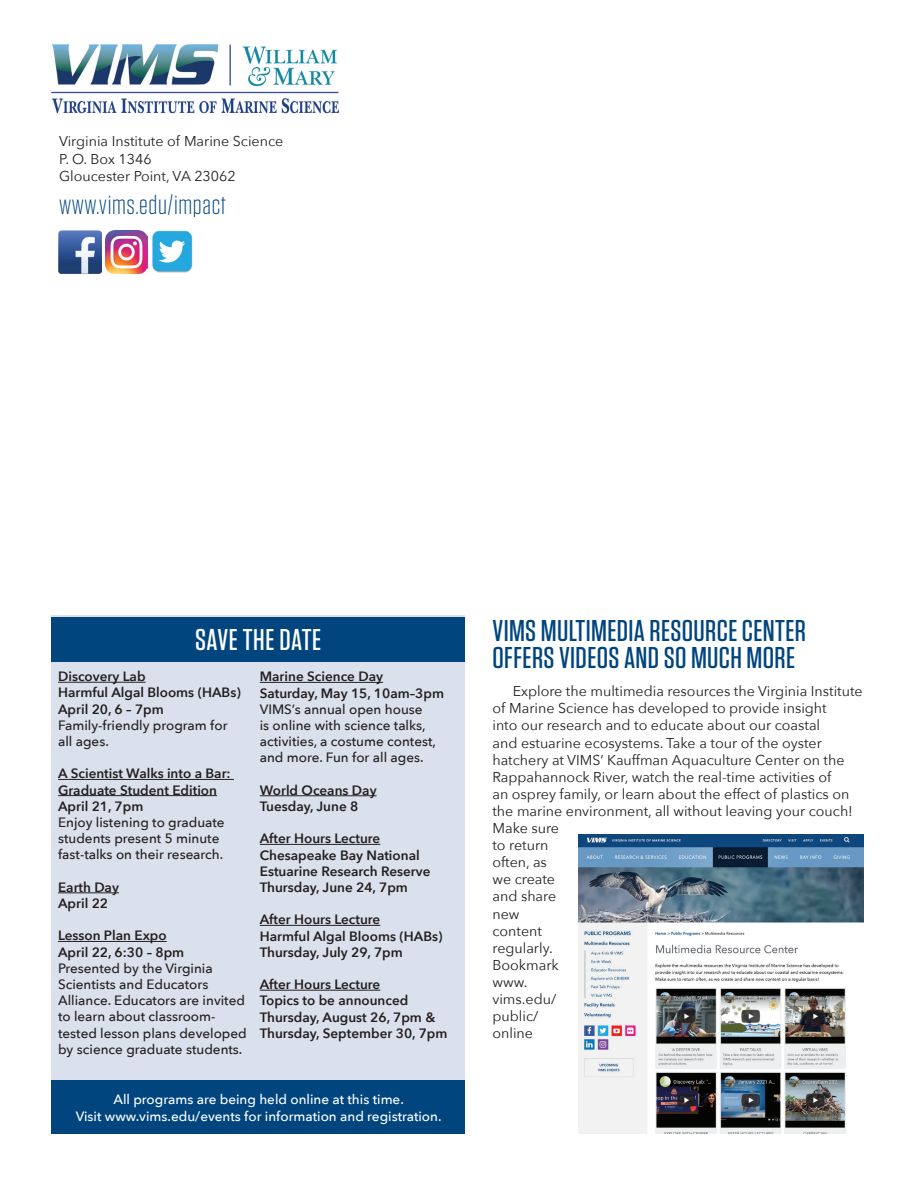
<style>
.page{position:relative;width:918px;height:1188px;background:#fff}
.page>*{position:absolute;margin:0;border:0;box-sizing:border-box;transform-origin:0 0}
.t1{font:500 30px/27px "Tungsten";letter-spacing:.01em;color:#01457f;scale:1.05 1}
.t2{font:500 30px "Tungsten";letter-spacing:.015em;color:#fff;scale:1.05 1}
.t3{font:300 27px "Tungsten";letter-spacing:.025em;color:#01457f}
.t4{font:14.25px/17.1px "Avenir Next";color:#231f20}
.t5{font:600 13.5px/16.2px "Avenir Next";color:#231f20}
.t6{font:500 13.5px/16.2px "Avenir Next";color:#231f20}
.t7{font:500 13.5px/16.2px "Avenir Next";color:#fff;text-align:center}
</style>
<div class="page">
<div style="left:51px;top:616px;width:414px;height:481px;background:#dbe1ec"></div>
<div style="left:51px;top:617px;width:414px;height:45px;background:#01457f"></div>
<hr style="left:58px;top:682px;width:88px;height:1px;background:#231f20">
<hr style="left:58px;top:779px;width:176px;height:1px;background:#231f20">
<hr style="left:58px;top:795px;width:159px;height:1px;background:#231f20">
<hr style="left:58px;top:893px;width:61px;height:1px;background:#231f20">
<hr style="left:58px;top:941px;width:109px;height:1px;background:#231f20">
<div style="left:52px;top:1080px;width:413px;height:54px;background:#01457f"></div>
<img style="left:51px;top:44px;width:288px;height:70px">
<img style="left:59px;top:231px;width:42px;height:42px">
<img style="left:106px;top:231px;width:42px;height:42px">
<img style="left:152px;top:231px;width:41px;height:42px">
<hr style="left:260px;top:682px;width:123px;height:1px;background:#231f20">
<hr style="left:260px;top:795px;width:117px;height:1px;background:#231f20">
<hr style="left:260px;top:844px;width:120px;height:1px;background:#231f20">
<hr style="left:260px;top:925px;width:120px;height:1px;background:#231f20">
<hr style="left:260px;top:990px;width:120px;height:1px;background:#231f20">
<img style="left:579px;top:835px;width:285px;height:299px">
<p class="t4" style="left:59px;top:132px;width:226px">Virginia Institute of Marine Science<br>P. O. Box 1346<br>Gloucester Point, VA 23062</p>
<h2 class="t3" style="left:59px;top:191px;width:168px">www.vims.edu/impact</h2>
<h1 class="t2" style="left:195px;top:624px;width:122px">SAVE THE DATE</h1>
<p class="t5" style="left:58px;top:668px;width:184px">Discovery Lab<br>Harmful Algal Blooms (HABs)<br>April 20, 6 – 7pm</p>
<p class="t6" style="left:58px;top:717px;width:171px">Family-friendly program for all ages.</p>
<p class="t5" style="left:58px;top:765px;width:174px">A Scientist Walks into a Bar:<br>Graduate Student Edition<br>April 21, 7pm</p>
<p class="t6" style="left:58px;top:814px;width:168px">Enjoy listening to graduate students present 5 minute fast-talks on their research.</p>
<p class="t5" style="left:58px;top:879px;width:62px">Earth Day<br>April 22</p>
<p class="t5" style="left:58px;top:927px;width:128px">Lesson Plan Expo<br>April 22, 6:30 – 8pm</p>
<p class="t6" style="left:58px;top:960px;width:190px">Presented by the Virginia<br>Scientists and Educators<br>Alliance. Educators are invited to learn about classroom&shy;tested lesson plans developed by science graduate students.</p>
<p class="t7" style="left:76px;top:1091px;width:367px">All programs are being held online at this time.<br>Visit www.vims.edu/events for information and registration.</p>
<p class="t5" style="left:260px;top:668px;width:186px">Marine Science Day<br>Saturday, May 15, 10am–3pm</p>
<p class="t6" style="left:260px;top:701px;width:178px">VIMS’s annual open house<br>is online with science talks, activities, a costume contest, and more. Fun for all ages.</p>
<p class="t5" style="left:260px;top:782px;width:118px">World Oceans Day<br>Tuesday, June 8</p>
<p class="t5" style="left:260px;top:830px;width:172px">After Hours Lecture<br>Chesapeake Bay National<br>Estuarine Research Reserve<br>Thursday, June 24, 7pm</p>
<p class="t5" style="left:260px;top:911px;width:184px">After Hours Lecture<br>Harmful Algal Blooms (HABs)<br>Thursday, July 29, 7pm</p>
<p class="t5" style="left:260px;top:976px;width:189px">After Hours Lecture<br>Topics to be announced<br>Thursday, August 26, 7pm &amp;<br>Thursday, September 30, 7pm</p>
<h1 class="t1" style="left:492px;top:618px;width:300px">VIMS MULTIMEDIA RESOURCE CENTER<br>OFFERS VIDEOS AND SO MUCH MORE</h1>
<p class="t4" style="left:492px;top:682px;width:372px;text-indent:20px">Explore the multimedia resources the Virginia Institute of Marine Science has developed to provide insight<br>into our research and to educate about our coastal<br>and estuarine ecosystems. Take a tour of the oyster hatchery at VIMS’ Kauffman Aquaculture Center on the<br>Rappahannock River, watch the real-time activities of<br>an osprey family, or learn about the effect of plastics on the marine environment, all without leaving your couch!<br>Make sure<br>to return<br>often, as<br>we create<br>and share<br>new<br>content<br>regularly.<br>Bookmark<br>www.<br>vims.edu/<br>public/<br>online</p>
</div>
